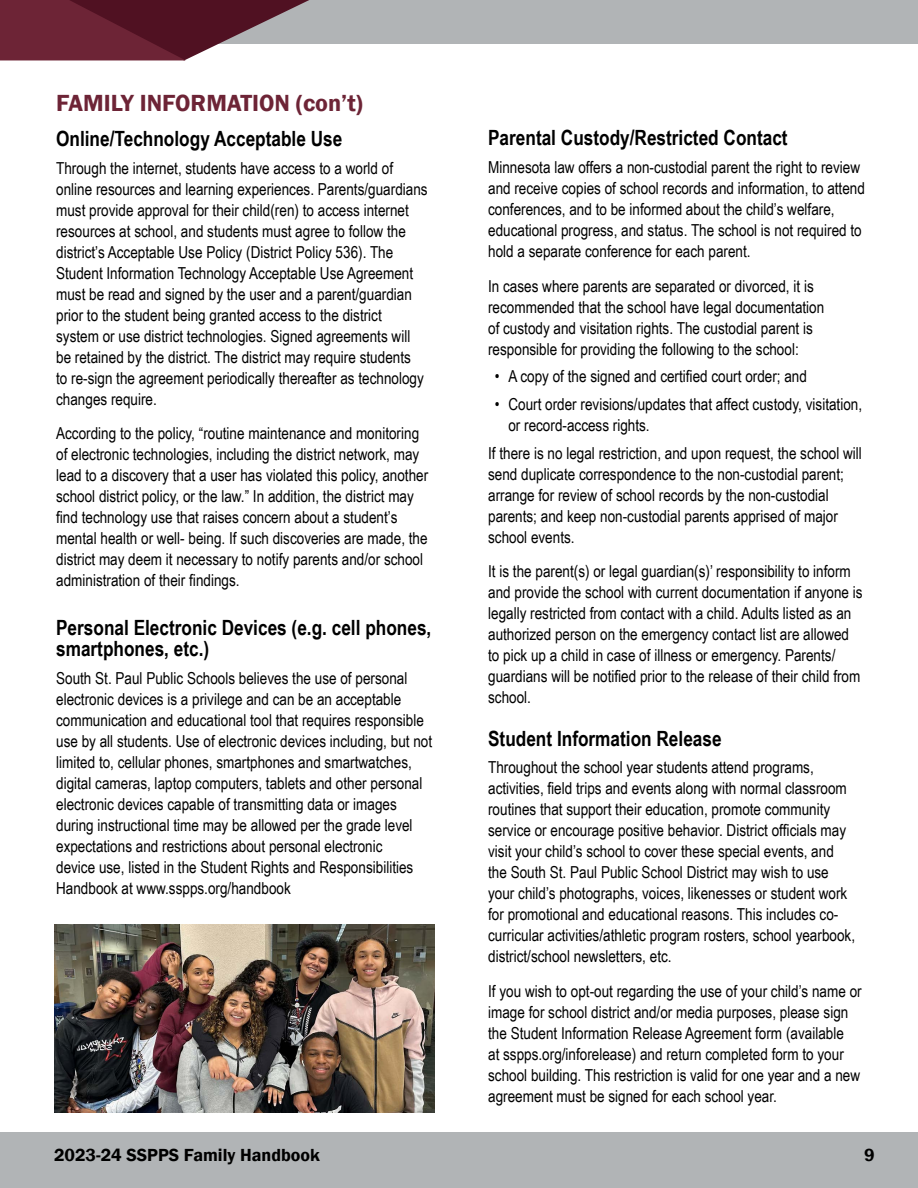
<style>
.page{position:relative;width:918px;height:1188px;background:#fff}
.page>*{position:absolute;margin:0;border:0;box-sizing:border-box;transform-origin:0 0}
.t1{font:600 24px "Franklin Gothic";color:#6d2436}
.t2{font:700 21px/21px "Arial Narrow";color:#000}
.t3{font:600 18px "Franklin Gothic";color:#000}
.t4{font:16.5px/21px "Arial Narrow";color:#000}
</style>
<div class="page">
<div style="left:0;top:1132px;width:918px;height:56px;background:#b1b4b6"></div>
<div style="left:0;top:0;width:918px;height:43px;background:#b1b4b6"></div>
<svg style="left:0;top:0;width:309px;height:60px"></svg>
<img style="left:54px;top:924px;width:380px;height:188px">
<h1 class="t1" style="left:56px;top:89px;width:308px">FAMILY INFORMATION (con’t)</h1>
<p class="t2" style="left:56px;top:127px;width:288px">Online/Technology Acceptable Use</p>
<p class="t4" style="left:56px;top:157px;width:373px">Through the internet, students have access to a world of online resources and learning experiences. Parents/guardians must provide approval for their child(ren) to access internet resources at school, and students must agree to follow the district’s Acceptable Use Policy (District Policy 536). The Student Information Technology Acceptable Use Agreement must be read and signed by the user and a parent/guardian prior to the student being granted access to the district system or use district technologies. Signed agreements will be retained by the district. The district may require students<br>to re-sign the agreement periodically thereafter as technology changes require.</p>
<p class="t4" style="left:56px;top:422px;width:374px">According to the policy, “routine maintenance and monitoring of electronic technologies, including the district network, may lead to a discovery that a user has violated this policy, another school district policy, or the law.” In addition, the district may find technology use that raises concern about a student’s mental health or well- being. If such discoveries are made, the district may deem it necessary to notify parents and/or school administration of their findings.</p>
<p class="t2" style="left:56px;top:616px;width:377px">Personal Electronic Devices (e.g. cell phones, smartphones, etc.)</p>
<p class="t4" style="left:56px;top:667px;width:378px">South St. Paul Public Schools believes the use of personal electronic devices is a privilege and can be an acceptable communication and educational tool that requires responsible use by all students. Use of electronic devices including, but not limited to, cellular phones, smartphones and smartwatches, digital cameras, laptop computers, tablets and other personal electronic devices capable of transmitting data or images during instructional time may be allowed per the grade level expectations and restrictions about personal electronic<br>device use, listed in the Student Rights and Responsibilities Handbook at www.sspps.org/handbook</p>
<p class="t2" style="left:488px;top:126px;width:301px">Parental Custody/Restricted Contact</p>
<p class="t4" style="left:488px;top:156px;width:378px">Minnesota law offers a non-custodial parent the right to review and receive copies of school records and information, to attend conferences, and to be informed about the child’s welfare, educational progress, and status. The school is not required to hold a separate conference for each parent.</p>
<p class="t4" style="left:488px;top:275px;width:338px">In cases where parents are separated or divorced, it is recommended that the school have legal documentation of custody and visitation rights. The custodial parent is responsible for providing the following to the school:</p>
<p class="t4" style="left:495px;top:365px;width:314px">• A copy of the signed and certified court order; and</p>
<p class="t4" style="left:508px;top:393px;width:355px;text-indent:-13px">• Court order revisions/updates that affect custody, visitation, or record-access rights.</p>
<p class="t4" style="left:488px;top:442px;width:375px">If there is no legal restriction, and upon request, the school will send duplicate correspondence to the non-custodial parent; arrange for review of school records by the non-custodial parents; and keep non-custodial parents apprised of major school events.</p>
<p class="t4" style="left:488px;top:560px;width:376px">It is the parent(s) or legal guardian(s)’ responsibility to inform and provide the school with current documentation if anyone is legally restricted from contact with a child. Adults listed as an authorized person on the emergency contact list are allowed to pick up a child in case of illness or emergency. Parents/ guardians will be notified prior to the release of their child from school.</p>
<p class="t2" style="left:488px;top:727px;width:235px">Student Information Release</p>
<p class="t4" style="left:488px;top:756px;width:368px">Throughout the school year students attend programs, activities, field trips and events along with normal classroom routines that support their education, promote community service or encourage positive behavior. District officials may visit your child’s school to cover these special events, and the South St. Paul Public School District may wish to use your child’s photographs, voices, likenesses or student work for promotional and educational reasons. This includes co&shy;curricular activities/athletic program rosters, school yearbook, district/school newsletters, etc.</p>
<p class="t4" style="left:488px;top:980px;width:375px">If you wish to opt-out regarding the use of your child’s name or image for school district and/or media purposes, please sign the Student Information Release Agreement form (available<br>at sspps.org/inforelease) and return completed form to your school building. This restriction is valid for one year and a new agreement must be signed for each school year.</p>
<p class="t3" style="left:54px;top:1144px;width:267px">2023-24 SSPPS Family Handbook</p>
<p class="t3" style="left:864px;top:1144px;width:12px">9</p>
</div>
